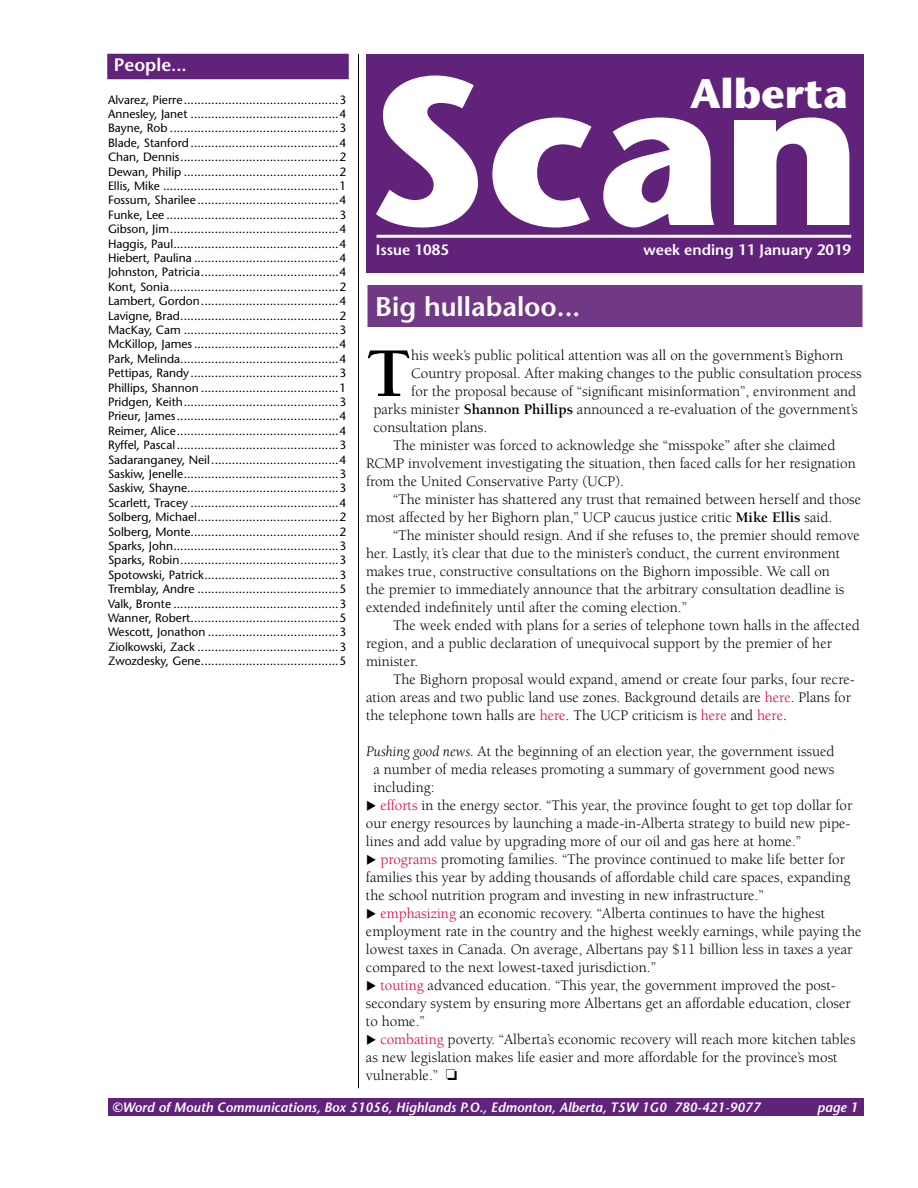
<style>
.page{position:relative;width:918px;height:1188px;background:#fff}
.page>*{position:absolute;margin:0;border:0;box-sizing:border-box;transform-origin:0 0}
.t1{font:700 210px "Stone Sans";color:#fff}
.t2{font:700 71.7px "Berkeley Std";color:#000}
.t3{font:700 41.25px "Stone Sans";color:#fff}
.t4{font:600 27px "Stone Sans";color:#fff}
.t5{font:600 18px "Stone Sans";color:#fff}
.t6{font:15px/18px "Berkeley Std";color:#000}
.t7{font:600 15px "Stone Sans";color:#fff}
.t8{font:italic 600 13.5px "Stone Sans";color:#fff}
.t9{font:12px/14.4px "Stone Sans";color:#000;text-align:justify}
.s1{font-weight:700}
.s2{color:#df0032}
.s3{font-style:italic}
</style>
<div class="page">
<div style="left:108px;top:1098px;width:756px;height:18px;background:#612279"></div>
<div style="left:366px;top:54px;width:498px;height:219px;background:#612279"></div>
<hr style="left:376px;top:235px;width:475px;height:3px;background:#fff">
<div style="left:108px;top:55px;width:240px;height:24px;background:#612279"></div>
<div style="left:107px;top:54px;width:242px;height:25px;border:2px solid #612279"></div>
<hr style="left:358px;top:54px;width:1px;height:1034px;background:#000">
<div style="left:367px;top:284px;width:496px;height:44px;background:#713886"></div>
<div style="left:366px;top:283px;width:498px;height:45px;border:2px solid #fff"></div>
<h3 class="t5" style="left:114px;top:54px;width:74px">People...</h3>
<p class="t9" style="left:108px;top:92px;width:240px">Alvarez, Pierre.............................................3<br>Annesley, Janet ...........................................4<br>Bayne, Rob .................................................3<br>Blade, Stanford...........................................4<br>Chan, Dennis..............................................2<br>Dewan, Philip .............................................2<br>Ellis, Mike ...................................................1<br>Fossum, Sharilee .........................................4<br>Funke, Lee ..................................................3<br>Gibson, Jim.................................................4<br>Haggis, Paul................................................4<br>Hiebert, Paulina ..........................................4<br>Johnston, Patricia........................................4<br>Kont, Sonia.................................................2<br>Lambert, Gordon........................................4<br>Lavigne, Brad..............................................2<br>MacKay, Cam .............................................3<br>McKillop, James..........................................4<br>Park, Melinda..............................................4<br>Pettipas, Randy ...........................................3<br>Phillips, Shannon ........................................1<br>Pridgen, Keith.............................................3<br>Prieur, James...............................................4<br>Reimer, Alice...............................................4<br>Ryffel, Pascal...............................................3<br>Sadaranganey, Neil.....................................4<br>Saskiw, Jenelle.............................................3<br>Saskiw, Shayne............................................3<br>Scarlett, Tracey ...........................................4<br>Solberg, Michael.........................................2<br>Solberg, Monte...........................................2<br>Sparks, John................................................3<br>Sparks, Robin..............................................3<br>Spotowski, Patrick.......................................3<br>Tremblay, Andre .........................................5<br>Valk, Bronte ................................................3<br>Wanner, Robert...........................................5<br>Wescott, Jonathon ......................................3<br>Ziolkowski, Zack .........................................3<br>Zwozdesky, Gene........................................5</p>
<h1 class="t1" style="left:368px;top:26px;width:496px">Scan</h1>
<h3 class="t3" style="left:690px;top:69px;width:159px">Alberta</h3>
<p class="t7" style="left:376px;top:241px;width:75px">Issue 1085</p>
<p class="t7" style="left:644px;top:241px;width:209px">week ending 11 January 2019</p>
<h3 class="t4" style="left:375px;top:290px;width:206px">Big hullabaloo...</h3>
<h2 class="t2" style="left:366px;top:335px;width:47px">T</h2>
<p class="t6" style="left:411px;top:347px;width:434px">his week’s public political attention was all on the government’s Bighorn</p>
<p class="t6" style="left:411px;top:365px;width:452px">Country proposal. After making changes to the public consultation process</p>
<p class="t6" style="left:411px;top:383px;width:447px">for the proposal because of “significant misinformation”, environment and</p>
<p class="t6" style="left:374px;top:401px;width:486px">parks minister <span class="s1">Shannon Phillips</span> announced a re-evaluation of the government’s</p>
<p class="t6" style="left:374px;top:419px;width:115px">consultation plans.</p>
<p class="t6" style="left:393px;top:437px;width:444px">The minister was forced to acknowledge she “misspoke” after she claimed</p>
<p class="t6" style="left:366px;top:455px;width:491px">RCMP involvement investigating the situation, then faced calls for her resignation</p>
<p class="t6" style="left:366px;top:473px;width:260px">from the United Conservative Party (UCP).</p>
<p class="t6" style="left:393px;top:491px;width:470px">“The minister has shattered any trust that remained between herself and those</p>
<p class="t6" style="left:366px;top:509px;width:468px">most affected by her Bighorn plan,” UCP caucus justice critic <span class="s1">Mike Ellis</span> said.</p>
<p class="t6" style="left:393px;top:527px;width:469px">“The minister should resign. And if she refuses to, the premier should remove</p>
<p class="t6" style="left:366px;top:545px;width:476px">her. Lastly, it’s clear that due to the minister’s conduct, the current environment</p>
<p class="t6" style="left:366px;top:563px;width:466px">makes true, constructive consultations on the Bighorn impossible. We call on</p>
<p class="t6" style="left:366px;top:581px;width:480px">the premier to immediately announce that the arbitrary consultation deadline is</p>
<p class="t6" style="left:366px;top:599px;width:323px">extended indefinitely until after the coming election.”</p>
<p class="t6" style="left:393px;top:617px;width:468px">The week ended with plans for a series of telephone town halls in the affected</p>
<p class="t6" style="left:366px;top:635px;width:468px">region, and a public declaration of unequivocal support by the premier of her</p>
<p class="t6" style="left:366px;top:653px;width:54px">minister.</p>
<p class="t6" style="left:393px;top:671px;width:463px">The Bighorn proposal would expand, amend or create four parks, four recre-</p>
<p class="t6" style="left:366px;top:689px;width:487px">ation areas and two public land use zones. Background details are <span class="s2">here</span>. Plans for</p>
<p class="t6" style="left:366px;top:707px;width:422px">the telephone town halls are <span class="s2">here</span>. The UCP criticism is <span class="s2">here</span> and <span class="s2">here</span>.</p>
<p class="t6" style="left:374px;top:743px;width:463px;text-align:justify;text-indent:-8px"><span class="s3">Pushing good news.</span> At the beginning of an election year, the government issued a number of media releases promoting a summary of government good news including:</p>
<p class="t6" style="left:366px;top:797px;width:488px">◆ <span class="s2">efforts</span> in the energy sector. “This year, the province fought to get top dollar for our energy resources by launching a made-in-Alberta strategy to build new pipe&shy;lines and add value by upgrading more of our oil and gas here at home.”</p>
<p class="t6" style="left:366px;top:851px;width:486px">◆ <span class="s2">programs</span> promoting families. “The province continued to make life better for families this year by adding thousands of affordable child care spaces, expanding the school nutrition program and investing in new infrastructure.”</p>
<p class="t6" style="left:366px;top:905px;width:497px">◆ <span class="s2">emphasizing</span> an economic recovery. “Alberta continues to have the highest employment rate in the country and the highest weekly earnings, while paying the lowest taxes in Canada. On average, Albertans pay $11 billion less in taxes a year compared to the next lowest-taxed jurisdiction.”</p>
<p class="t6" style="left:366px;top:977px;width:486px">◆ <span class="s2">touting</span> advanced education. “This year, the government improved the post&shy;secondary system by ensuring more Albertans get an affordable education, closer to home.”</p>
<p class="t6" style="left:366px;top:1031px;width:491px">◆ <span class="s2">combating</span> poverty. “Alberta’s economic recovery will reach more kitchen tables as new legislation makes life easier and more affordable for the province’s most vulnerable.” □</p>
<p class="t8" style="left:112px;top:1100px;width:650px">©Word of Mouth Communications, Box 51056, Highlands P.O., Edmonton, Alberta, T5W 1G0 780-421-9077</p>
<p class="t8" style="left:817px;top:1100px;width:42px">page 1</p>
</div>
